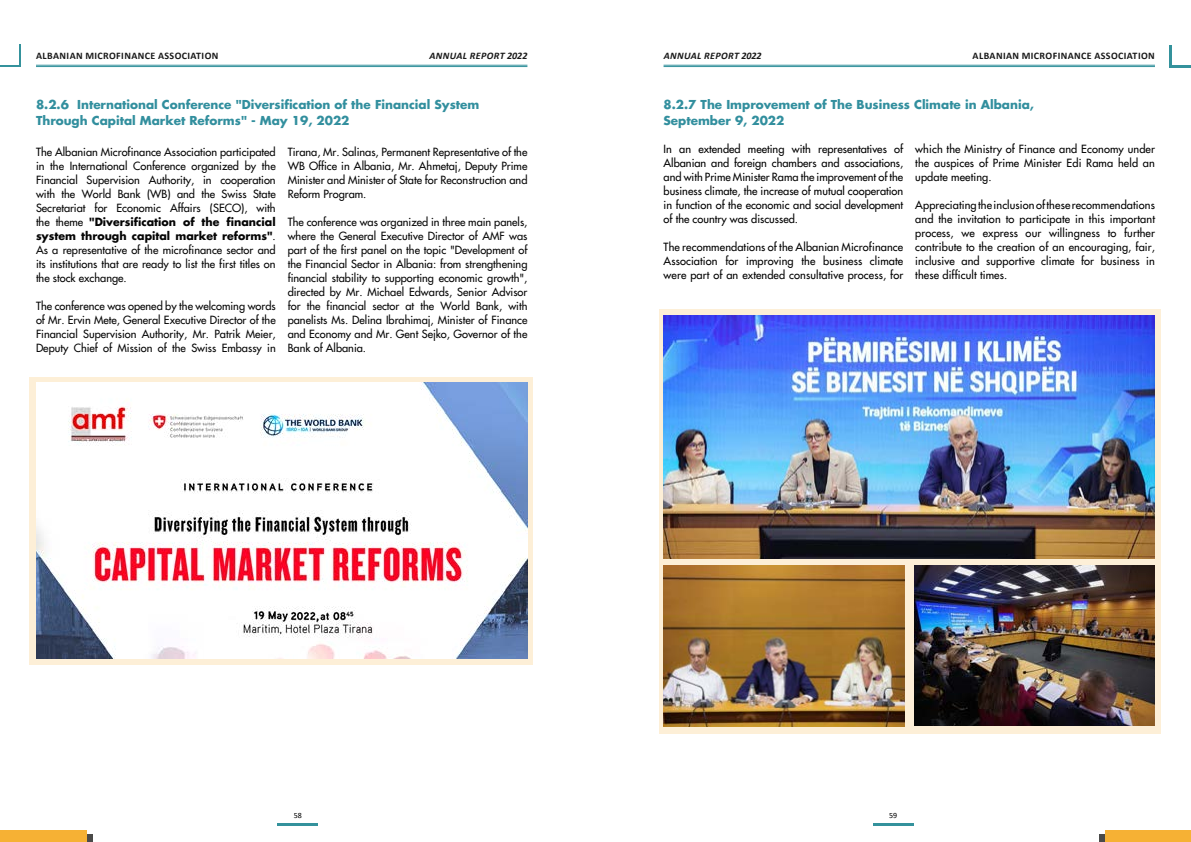
<style>
.page{position:relative;width:1191px;height:842px;background:#fff}
.page>*{position:absolute;margin:0;border:0;box-sizing:border-box;transform-origin:0 0}
.t1{font:700 12px/16px "Futura LT";color:#328f9e}
.t2{font:11px/14px "Futura LT";color:#050505;text-align:justify}
.t3{font:11px/14px "Futura LT";letter-spacing:.01em;color:#000;text-align:justify}
.t4{font:700 10px "Calibri";letter-spacing:.04em;color:#191919}
.t5{font:italic 700 10px "Calibri";letter-spacing:.04em;color:#191919}
.t6{font:8px "Calibri";color:#000}
.s1{font-weight:700}
</style>
<div class="page">
<div style="left:0;top:835px;width:93px;height:7px;background:#4a4a49"></div>
<div style="left:1099px;top:835px;width:92px;height:7px;background:#4a4a49"></div>
<svg style="left:0;top:44px;width:21px;height:23px"></svg>
<div style="left:1169px;top:45px;width:22px;height:23px;background:linear-gradient(to right,#34929c,#34929c)"></div>
<hr style="left:663px;top:65px;width:492px;height:1px;background:#34929c">
<hr style="left:663px;top:66px;width:492px;height:1px;background:#34929c">
<hr style="left:36px;top:65px;width:491px;height:1px;background:#34929c">
<hr style="left:36px;top:66px;width:491px;height:1px;background:#34929c">
<div style="left:0;top:0;width:18px;height:64px;background:#fff"></div>
<div style="left:1172px;top:0;width:19px;height:64px;background:#fff"></div>
<hr style="left:277px;top:823px;width:41px;height:2px;background:#34929c">
<hr style="left:873px;top:823px;width:40px;height:2px;background:#34929c">
<div style="left:0;top:831px;width:87px;height:11px;background:#f6b134"></div>
<div style="left:1104px;top:831px;width:87px;height:11px;background:#f6b134"></div>
<div style="left:29px;top:377px;width:504px;height:287px;background:#fdefd7"></div>
<img style="left:36px;top:382px;width:491px;height:277px">
<div style="left:658px;top:309px;width:502px;height:425px;background:#fdefd7"></div>
<img style="left:914px;top:565px;width:241px;height:161px">
<img style="left:663px;top:566px;width:241px;height:160px">
<img style="left:663px;top:315px;width:492px;height:244px">
<p class="t4" style="left:36px;top:48px;width:184px">ALBANIAN MICROFINANCE ASSOCIATION</p>
<p class="t5" style="left:429px;top:48px;width:99px">ANNUAL REPORT 2022</p>
<p class="t5" style="left:664px;top:48px;width:99px">ANNUAL REPORT 2022</p>
<p class="t4" style="left:972px;top:48px;width:184px">ALBANIAN MICROFINANCE ASSOCIATION</p>
<p class="t1" style="left:36px;top:96px;width:445px">8.2.6 International Conference "Diversification of the Financial System<br>Through Capital Market Reforms" - May 19, 2022</p>
<p class="t2" style="left:36px;top:144px;width:241px">The Albanian Microfinance Association participated in the International Conference organized by the Financial Supervision Authority, in cooperation with the World Bank (WB) and the Swiss State Secretariat for Economic Affairs (SECO), with the theme <span class="s1">"Diversification of the financial system through capital market reforms"</span>.<br>As a representative of the microfinance sector and its institutions that are ready to list the first titles on the stock exchange.</p>
<p class="t2" style="left:36px;top:298px;width:241px">The conference was opened by the welcoming words of Mr. Ervin Mete, General Executive Director of the Financial Supervision Authority, Mr. Patrik Meier, Deputy Chief of Mission of the Swiss Embassy in</p>
<p class="t2" style="left:288px;top:144px;width:241px">Tirana, Mr. Salinas, Permanent Representative of the WB Office in Albania, Mr. Ahmetaj, Deputy Prime Minister and Minister of State for Reconstruction and Reform Program.</p>
<p class="t2" style="left:288px;top:214px;width:241px">The conference was organized in three main panels, where the General Executive Director of AMF was part of the first panel on the topic "Development of the Financial Sector in Albania: from strengthening financial stability to supporting economic growth", directed by Mr. Michael Edwards, Senior Advisor for the financial sector at the World Bank, with panelists Ms. Delina Ibrahimaj, Minister of Finance and Economy and Mr. Gent Sejko, Governor of the Bank of Albania.</p>
<p class="t1" style="left:663px;top:96px;width:372px">8.2.7 The Improvement of The Business Climate in Albania,<br>September 9, 2022</p>
<p class="t3" style="left:663px;top:142px;width:241px">In an extended meeting with representatives of Albanian and foreign chambers and associations, and with Prime Minister Rama the improvement of the business climate, the increase of mutual cooperation in function of the economic and social development of the country was discussed.</p>
<p class="t3" style="left:663px;top:240px;width:241px">The recommendations of the Albanian Microfinance Association for improving the business climate were part of an extended consultative process, for</p>
<p class="t3" style="left:915px;top:142px;width:241px">which the Ministry of Finance and Economy under the auspices of Prime Minister Edi Rama held an update meeting.</p>
<p class="t3" style="left:915px;top:198px;width:241px">Appreciating the inclusion of these recommendations and the invitation to participate in this important process, we express our willingness to further contribute to the creation of an encouraging, fair, inclusive and supportive climate for business in these difficult times.</p>
<p class="t6" style="left:294px;top:810px;width:10px">58</p>
<p class="t6" style="left:889px;top:810px;width:10px">59</p>
</div>
